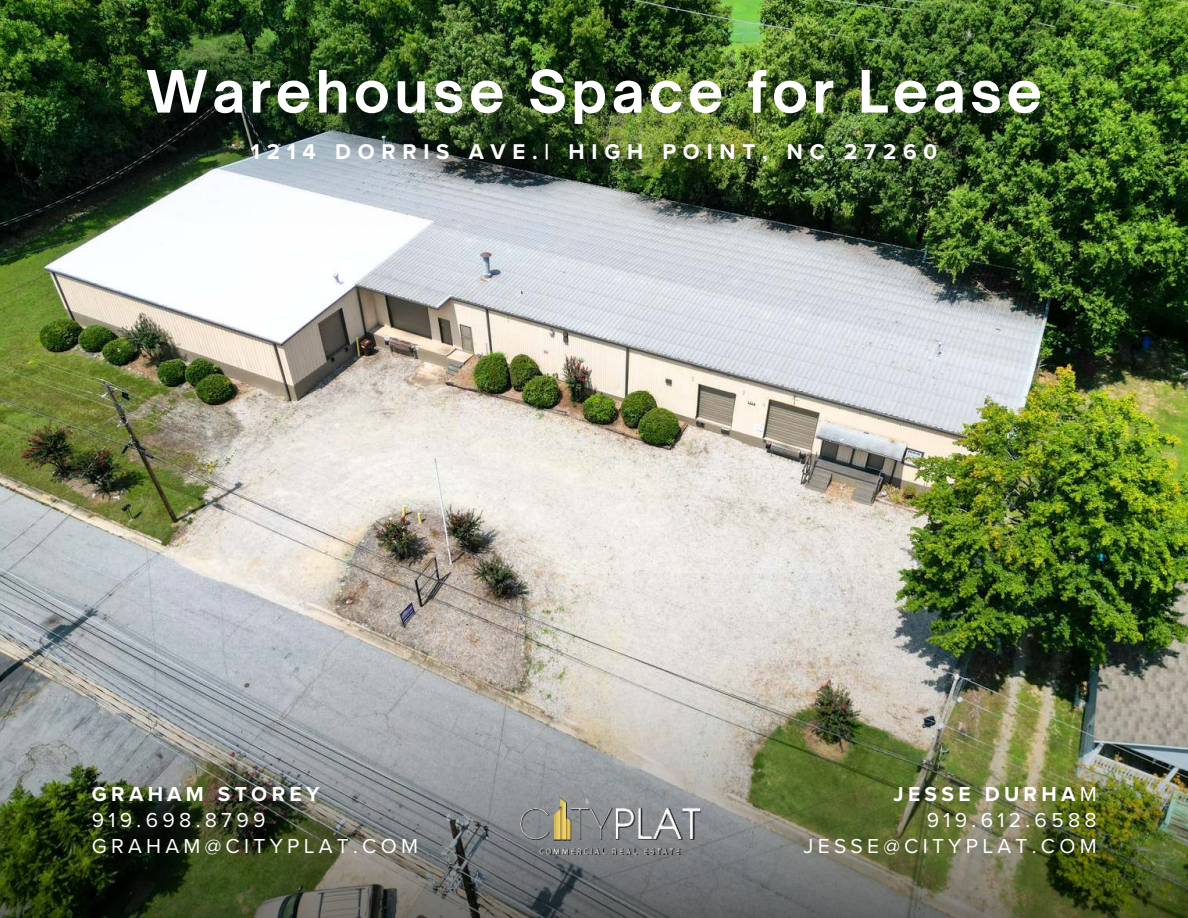
<style>
.page{position:relative;width:1188px;height:918px;background:#fff}
.page>*{position:absolute;margin:0;border:0;box-sizing:border-box;transform-origin:0 0}
.t1{font:700 55.95px "Open Sauce One";letter-spacing:.075em;color:#fff}
.t2{font:700 22.2px "Proxima Nova";letter-spacing:.305em;color:#fff}
.t3{font:21px/25.8px "Proxima Nova";letter-spacing:.205em;color:#fff}
.t4{font:700 21px "Proxima Nova";letter-spacing:.205em;color:#fff}
.s1{font-weight:700}
</style>
<div class="page">
<img style="left:0;top:233px;width:1188px;height:340px">
<img style="left:0;top:573px;width:1188px;height:345px">
<img style="left:0;top:0;width:1188px;height:233px">
<img style="left:521px;top:798px;width:180px;height:56px">
<h1 class="t1" style="left:146px;top:55px;width:898px">Warehouse Space for Lease</h1>
<p class="t2" style="left:251px;top:135px;width:688px">1214 DORRIS AVE.| HIGH POINT, NC 27260</p>
<p class="t4" style="left:92px;top:779px;width:229px">GRAHAM STOREY</p>
<p class="t3" style="left:92px;top:806px;width:328px">919.698.8799<br>GRAHAM@CITYPLAT.COM</p>
<p class="t3" style="left:803px;top:780px;width:295px;text-align:right"><span class="s1">JESSE DURHA</span>M<br>919.612.6588<br>JESSE@CITYPLAT.COM</p>
</div>
